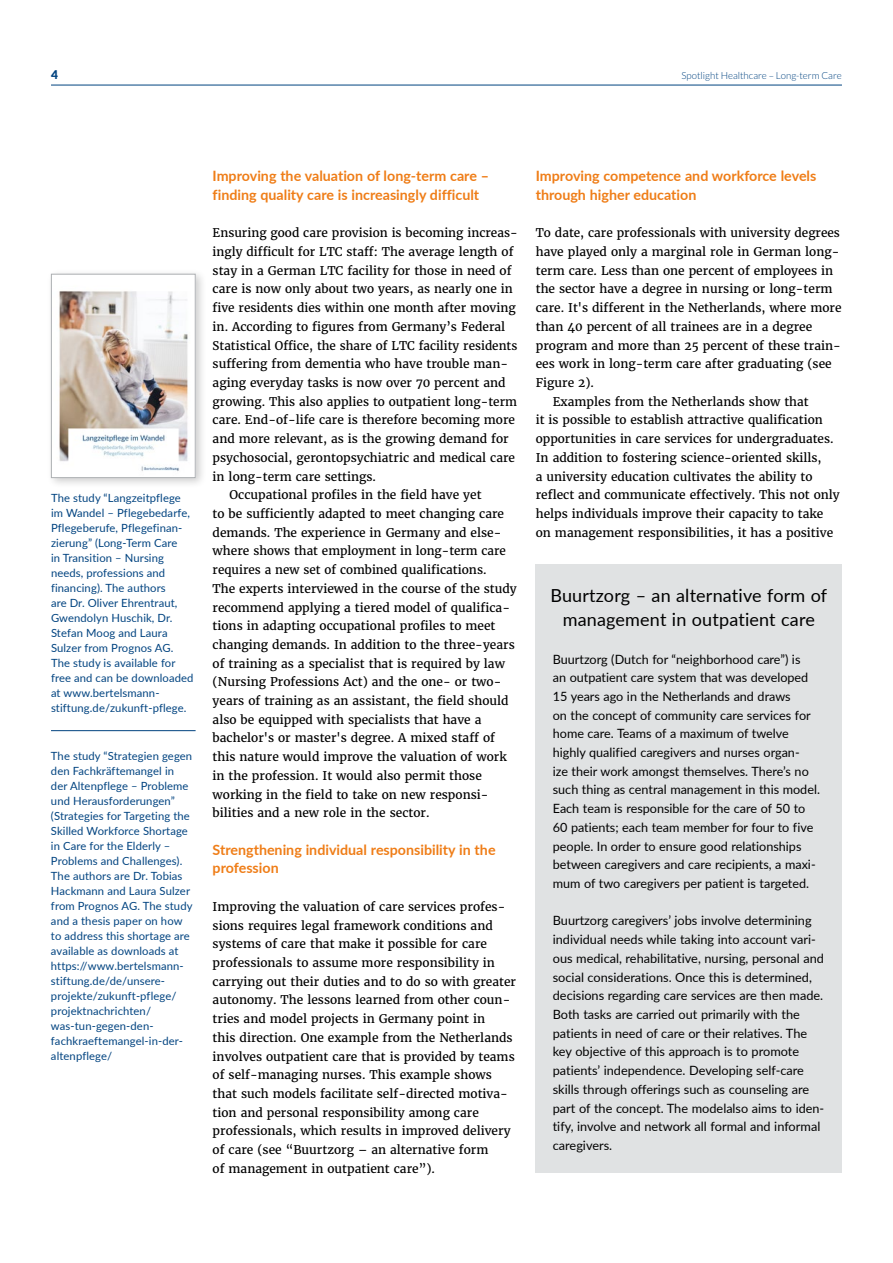
<style>
.page{position:relative;width:893px;height:1263px;background:#fff}
.page>*{position:absolute;margin:0;border:0;box-sizing:border-box;transform-origin:0 0}
.t1{font:18px/24px "Lato";letter-spacing:.01em;color:#000;text-align:center}
.t2{font:700 14.25px/18.8px "Lato";color:#ef7d17}
.t3{font:12.75px/18.8px "Lato";color:#000}
.t4{font:12px/18.8px "Merriweather";color:#000}
.t5{font:900 12px "Lato";color:#004380}
.t6{font:11.25px/15px "Lato";letter-spacing:.01em;color:#004380}
.t7{font:300 9.75px "Lato";color:#004380}
</style>
<div class="page">
<hr style="left:51px;top:85px;width:791px;height:1px;background:#004380">
<div style="left:536px;top:564px;width:306px;height:609px;background:#e0e2e3"></div>
<div style="left:46px;top:269px;width:161px;height:220px;background:#000;opacity:.2"></div>
<img style="left:53px;top:276px;width:141px;height:200px">
<div style="left:51px;top:274px;width:145px;height:204px;border:1px solid #acafb2"></div>
<hr style="left:51px;top:730px;width:145px;height:1px;background:#004380">
<p class="t5" style="left:51px;top:65px;width:8px">4</p>
<p class="t7" style="left:681px;top:70px;width:162px">Spotlight Healthcare – Long-term Care</p>
<p class="t6" style="left:51px;top:489px;width:144px">The study “Langzeitpflege im Wandel – Pflegebedarfe,<br>Pflegeberufe, Pflegefinan&shy;zierung” (Long-Term Care<br>in Transition – Nursing needs, professions and financing). The authors<br>are Dr. Oliver Ehrentraut,<br>Gwendolyn Huschik, Dr.<br>Stefan Moog and Laura<br>Sulzer from Prognos AG.<br>The study is available for free and can be downloaded at www.bertelsmann&shy;stiftung.de/zukunft-pflege.</p>
<p class="t6" style="left:51px;top:748px;width:143px">The study “Strategien gegen den Fachkräftemangel in der Altenpflege – Probleme und Herausforderungen” (Strategies for Targeting the<br>Skilled Workforce Shortage in Care for the Elderly –<br>Problems and Challenges).<br>The authors are Dr. Tobias<br>Hackmann and Laura Sulzer from Prognos AG. The study and a thesis paper on how to address this shortage are available as downloads at https://www.bertelsmann&shy;stiftung.de/de/unsere&shy;projekte/zukunft-pflege/ projektnachrichten/ was-tun-gegen-den&shy;fachkraeftemangel-in-der&shy;altenpflege/</p>
<p class="t2" style="left:213px;top:166px;width:278px">Improving the valuation of long-term care – finding quality care is increasingly difficult</p>
<p class="t4" style="left:213px;top:223px;width:307px">Ensuring good care provision is becoming increas-</p>
<p class="t4" style="left:213px;top:242px;width:302px">ingly difficult for LTC staff: The average length of</p>
<p class="t4" style="left:213px;top:261px;width:300px">stay in a German LTC facility for those in need of</p>
<p class="t4" style="left:213px;top:279px;width:302px">care is now only about two years, as nearly one in</p>
<p class="t4" style="left:213px;top:298px;width:305px">five residents dies within one month after moving</p>
<p class="t4" style="left:213px;top:317px;width:294px">in. According to figures from Germany’s Federal</p>
<p class="t4" style="left:213px;top:336px;width:306px">Statistical Office, the share of LTC facility residents</p>
<p class="t4" style="left:213px;top:354px;width:297px">suffering from dementia who have trouble man-</p>
<p class="t4" style="left:213px;top:373px;width:295px">aging everyday tasks is now over 70 percent and</p>
<p class="t4" style="left:213px;top:392px;width:306px">growing. This also applies to outpatient long-term</p>
<p class="t4" style="left:213px;top:410px;width:304px">care. End-of-life care is therefore becoming more</p>
<p class="t4" style="left:213px;top:429px;width:298px">and more relevant, as is the growing demand for</p>
<p class="t4" style="left:213px;top:448px;width:304px">psychosocial, gerontopsychiatric and medical care</p>
<p class="t4" style="left:213px;top:467px;width:165px">in long-term care settings.</p>
<p class="t4" style="left:230px;top:485px;width:253px">Occupational profiles in the field have yet</p>
<p class="t4" style="left:213px;top:504px;width:293px">to be sufficiently adapted to meet changing care</p>
<p class="t4" style="left:213px;top:523px;width:290px">demands. The experience in Germany and else-</p>
<p class="t4" style="left:213px;top:541px;width:295px">where shows that employment in long-term care</p>
<p class="t4" style="left:213px;top:560px;width:276px">requires a new set of combined qualifications.</p>
<p class="t4" style="left:213px;top:579px;width:306px">The experts interviewed in the course of the study</p>
<p class="t4" style="left:213px;top:598px;width:299px">recommend applying a tiered model of qualifica-</p>
<p class="t4" style="left:213px;top:616px;width:284px">tions in adapting occupational profiles to meet</p>
<p class="t4" style="left:213px;top:635px;width:304px">changing demands. In addition to the three-years</p>
<p class="t4" style="left:213px;top:654px;width:294px">of training as a specialist that is required by law</p>
<p class="t4" style="left:213px;top:672px;width:290px">(Nursing Professions Act) and the one- or two-</p>
<p class="t4" style="left:213px;top:691px;width:297px">years of training as an assistant, the field should</p>
<p class="t4" style="left:213px;top:710px;width:270px">also be equipped with specialists that have a</p>
<p class="t4" style="left:213px;top:728px;width:284px">bachelor's or master's degree. A mixed staff of</p>
<p class="t4" style="left:213px;top:747px;width:296px">this nature would improve the valuation of work</p>
<p class="t4" style="left:213px;top:766px;width:271px">in the profession. It would also permit those</p>
<p class="t4" style="left:213px;top:785px;width:277px">working in the field to take on new responsi-</p>
<p class="t4" style="left:213px;top:803px;width:218px">bilities and a new role in the sector.</p>
<p class="t2" style="left:213px;top:839px;width:284px">Strengthening individual responsibility in the profession</p>
<p class="t4" style="left:213px;top:897px;width:305px">Improving the valuation of care services profes&shy;sions requires legal framework conditions and systems of care that make it possible for care professionals to assume more responsibility in carrying out their duties and to do so with greater autonomy. The lessons learned from other coun&shy;tries and model projects in Germany point in<br>this direction. One example from the Netherlands involves outpatient care that is provided by teams of self-managing nurses. This example shows that such models facilitate self-directed motiva&shy;tion and personal responsibility among care professionals, which results in improved delivery of care (see “Buurtzorg – an alternative form<br>of management in outpatient care”).</p>
<p class="t2" style="left:536px;top:166px;width:282px">Improving competence and workforce levels through higher education</p>
<p class="t4" style="left:536px;top:223px;width:306px">To date, care professionals with university degrees</p>
<p class="t4" style="left:536px;top:242px;width:305px">have played only a marginal role in German long-</p>
<p class="t4" style="left:536px;top:261px;width:299px">term care. Less than one percent of employees in</p>
<p class="t4" style="left:536px;top:279px;width:298px">the sector have a degree in nursing or long-term</p>
<p class="t4" style="left:536px;top:298px;width:307px">care. It's different in the Netherlands, where more</p>
<p class="t4" style="left:536px;top:317px;width:278px">than 40 percent of all trainees are in a degree</p>
<p class="t4" style="left:536px;top:336px;width:307px">program and more than 25 percent of these train-</p>
<p class="t4" style="left:536px;top:354px;width:297px">ees work in long-term care after graduating (see</p>
<p class="t4" style="left:536px;top:373px;width:60px">Figure 2).</p>
<p class="t4" style="left:553px;top:392px;width:257px">Examples from the Netherlands show that</p>
<p class="t4" style="left:536px;top:410px;width:289px">it is possible to establish attractive qualification</p>
<p class="t4" style="left:536px;top:429px;width:299px">opportunities in care services for undergraduates.</p>
<p class="t4" style="left:536px;top:448px;width:287px">In addition to fostering science-oriented skills,</p>
<p class="t4" style="left:536px;top:467px;width:278px">a university education cultivates the ability to</p>
<p class="t4" style="left:536px;top:485px;width:305px">reflect and communicate effectively. This not only</p>
<p class="t4" style="left:536px;top:504px;width:289px">helps individuals improve their capacity to take</p>
<p class="t4" style="left:536px;top:523px;width:299px">on management responsibilities, it has a positive</p>
<h1 class="t1" style="left:550px;top:582px;width:278px">Buurtzorg – an alternative form of management in outpatient care</h1>
<p class="t3" style="left:553px;top:649px;width:269px">Buurtzorg (Dutch for “neighborhood care”) is<br>an outpatient care system that was developed 15 years ago in the Netherlands and draws<br>on the concept of community care services for home care. Teams of a maximum of twelve highly qualified caregivers and nurses organ-<br>ize their work amongst themselves. There’s no such thing as central management in this model.<br>Each team is responsible for the care of 50 to 60 patients; each team member for four to five people. In order to ensure good relationships between caregivers and care recipients, a maxi&shy;mum of two caregivers per patient is targeted.</p>
<p class="t3" style="left:553px;top:911px;width:273px">Buurtzorg caregivers’ jobs involve determining individual needs while taking into account vari&shy;ous medical, rehabilitative, nursing, personal and social considerations. Once this is determined, decisions regarding care services are then made.<br>Both tasks are carried out primarily with the patients in need of care or their relatives. The key objective of this approach is to promote patients’ independence. Developing self-care skills through offerings such as counseling are part of the concept. The modelalso aims to iden&shy;tify, involve and network all formal and informal caregivers.</p>
</div>
